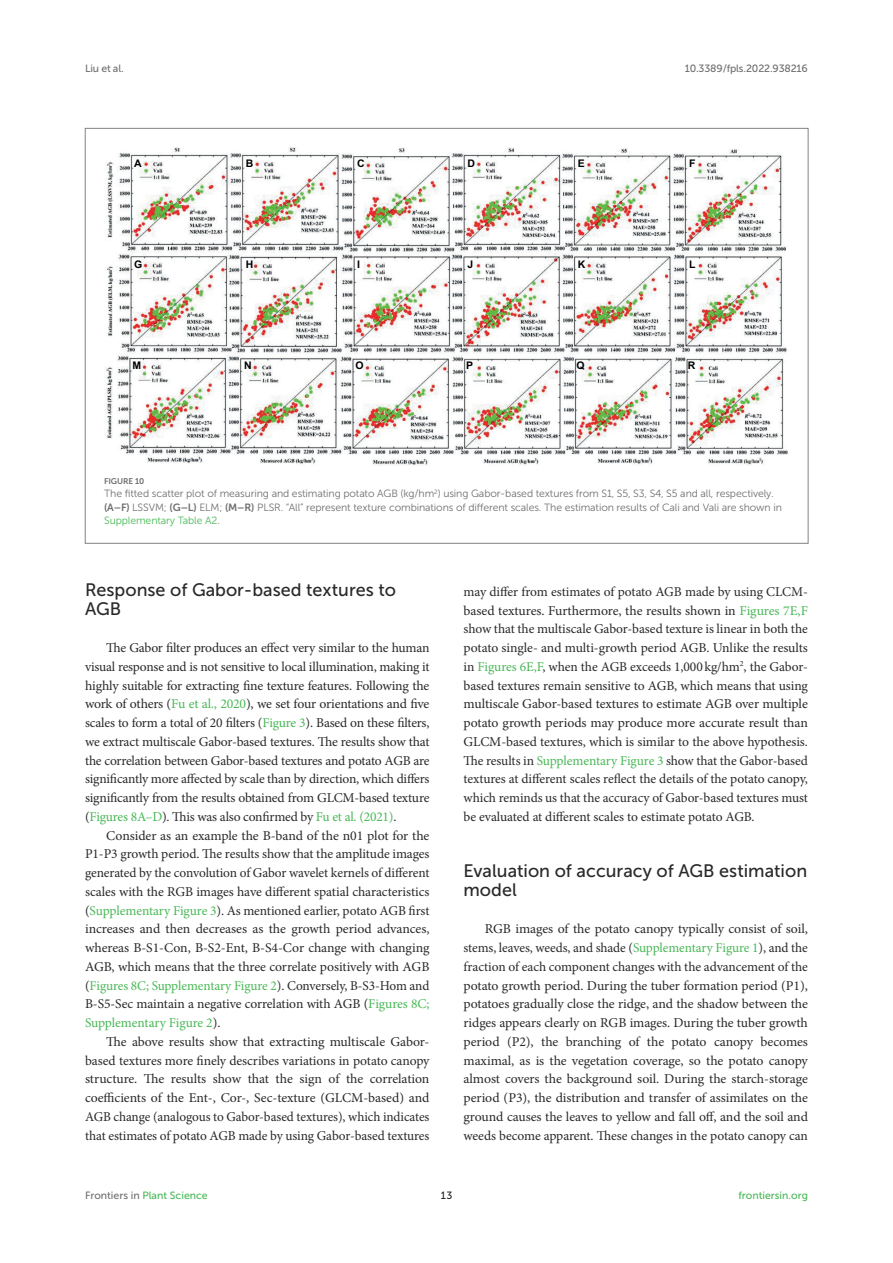
<style>
.page{position:relative;width:893px;height:1263px;background:#fff}
.page>*{position:absolute;margin:0;border:0;box-sizing:border-box;transform-origin:0 0}
.HEAD_2{font:18px/18.8px "Museo Sans 500";color:#292929}
.TEXT{font:13.5px/18.8px "Minion Pro";letter-spacing:-.005em;color:#292929;text-align:justify}
.TEXT_FLUSH{font:13.5px/18.8px "Minion Pro";letter-spacing:-.015em;color:#292929;text-align:justify}
.FIG_LEG{font:10.5px/13.5px "Museo Sans 300";letter-spacing:-.01em;color:#6f6f70}
.t1{font:10.5px "Museo Sans 500";color:#49b856}
.t2{font:10.5px "Museo Sans 500";letter-spacing:-.015em;color:#6f6f70}
.t3{font:700 10.5px "Arial";color:#000001}
.t4{font:10.5px "Museo Sans 500";color:#231f20}
.FIG_HD{font:8.25px "Museo Sans 700";letter-spacing:-.01em;color:#6f6f70}
.s1{font-family:"Museo Sans 700"}
.s2{color:#49b856}
.s3{color:#6f6f70}
</style>
<div class="page">
<img style="left:106px;top:147px;width:682px;height:318px">
<p class="t2" style="left:85px;top:63px;width:40px">Liu et al.</p>
<p class="t2" style="left:685px;top:63px;width:125px">10.3389/fpls.2022.938216</p>
<p class="t3" style="left:134px;top:156px;width:9px">A</p>
<p class="t3" style="left:246px;top:156px;width:9px">B</p>
<p class="t3" style="left:357px;top:156px;width:9px">C</p>
<p class="t3" style="left:468px;top:156px;width:9px">D</p>
<p class="t3" style="left:578px;top:156px;width:9px">E</p>
<p class="t3" style="left:689px;top:156px;width:8px">F</p>
<p class="t3" style="left:134px;top:257px;width:10px">G</p>
<p class="t3" style="left:246px;top:257px;width:9px">H</p>
<p class="t3" style="left:357px;top:257px;width:4px">I</p>
<p class="t3" style="left:468px;top:257px;width:7px">J</p>
<p class="t3" style="left:578px;top:257px;width:9px">K</p>
<p class="t3" style="left:689px;top:257px;width:8px">L</p>
<p class="t3" style="left:133px;top:357px;width:10px">M</p>
<p class="t3" style="left:244px;top:357px;width:9px">N</p>
<p class="t3" style="left:355px;top:357px;width:10px">O</p>
<p class="t3" style="left:466px;top:357px;width:9px">P</p>
<p class="t3" style="left:576px;top:357px;width:10px">Q</p>
<p class="t3" style="left:688px;top:357px;width:9px">R</p>
<p class="FIG_HD" style="left:104px;top:476px;width:42px">FIGURE 10</p>
<p class="FIG_LEG" style="left:104px;top:487px;width:679px">The fitted scatter plot of measuring and estimating potato AGB (kg/hm<sup>2</sup>) using Gabor-based textures from S1, S5, S3, S4, S5 and all, respectively. <span class="s1">(A–F)</span> LSSVM; <span class="s1">(G–L)</span> ELM; <span class="s1">(M–R)</span> PLSR. “All” represent texture combinations of different scales. The estimation results of Cali and Vali are shown in<br><span class="s2">Supplementary Table A2</span>.</p>
<p class="HEAD_2" style="left:85px;top:580px;width:312px">Response of Gabor-based textures to<br>AGB</p>
<p class="TEXT_FLUSH" style="left:85px;top:638px;width:346px;text-indent:21px">The Gabor filter produces an effect very similar to the human visual response and is not sensitive to local illumination, making it highly suitable for extracting fine texture features. Following the work of others (<span class="s2">Fu et al., 2020</span>), we set four orientations and five scales to form a total of 20 filters (<span class="s2">Figure 3</span>). Based on these filters, we extract multiscale Gabor-based textures. The results show that the correlation between Gabor-based textures and potato AGB are significantly more affected by scale than by direction, which differs significantly from the results obtained from GLCM-based texture (<span class="s2">Figures 8A–D</span>). This was also confirmed by <span class="s2">Fu et al. (2021)</span>.</p>
<p class="TEXT" style="left:85px;top:826px;width:346px;text-indent:21px">Consider as an example the B-band of the n01 plot for the P1-P3 growth period. The results show that the amplitude images generated by the convolution of Gabor wavelet kernels of different scales with the RGB images have different spatial characteristics (<span class="s2">Supplementary Figure 3</span>). As mentioned earlier, potato AGB first increases and then decreases as the growth period advances, whereas B-S1-Con, B-S2-Ent, B-S4-Cor change with changing AGB, which means that the three correlate positively with AGB (<span class="s2">Figures 8C; Supplementary Figure 2</span>). Conversely, B-S3-Hom and B-S5-Sec maintain a negative correlation with AGB (<span class="s2">Figures 8C; Supplementary Figure 2</span>).</p>
<p class="TEXT" style="left:85px;top:1032px;width:346px;text-indent:21px">The above results show that extracting multiscale Gabor&shy;based textures more finely describes variations in potato canopy structure. The results show that the sign of the correlation coefficients of the Ent-, Cor-, Sec-texture (GLCM-based) and AGB change (analogous to Gabor-based textures), which indicates that estimates of potato AGB made by using Gabor-based textures</p>
<p class="TEXT" style="left:463px;top:582px;width:346px">may differ from estimates of potato AGB made by using CLCM&shy;based textures. Furthermore, the results shown in <span class="s2">Figures 7E,F </span>show that the multiscale Gabor-based texture is linear in both the potato single- and multi-growth period AGB. Unlike the results in <span class="s2">Figures 6E,F</span>, when the AGB exceeds 1,000kg/hm<sup>2</sup>, the Gabor&shy;based textures remain sensitive to AGB, which means that using multiscale Gabor-based textures to estimate AGB over multiple potato growth periods may produce more accurate result than GLCM-based textures, which is similar to the above hypothesis.<br>The results in <span class="s2">Supplementary Figure 3</span> show that the Gabor-based textures at different scales reflect the details of the potato canopy, which reminds us that the accuracy of Gabor-based textures must be evaluated at different scales to estimate potato AGB.</p>
<p class="HEAD_2" style="left:463px;top:861px;width:345px">Evaluation of accuracy of AGB estimation model</p>
<p class="TEXT_FLUSH" style="left:463px;top:920px;width:346px;text-indent:21px">RGB images of the potato canopy typically consist of soil, stems, leaves, weeds, and shade (<span class="s2">Supplementary Figure 1</span>), and the fraction of each component changes with the advancement of the potato growth period. During the tuber formation period (P1), potatoes gradually close the ridge, and the shadow between the ridges appears clearly on RGB images. During the tuber growth period (P2), the branching of the potato canopy becomes maximal, as is the vegetation coverage, so the potato canopy almost covers the background soil. During the starch-storage period (P3), the distribution and transfer of assimilates on the ground causes the leaves to yellow and fall off, and the soil and weeds become apparent. These changes in the potato canopy can</p>
<p class="t1" style="left:85px;top:1190px;width:124px"><span class="s3">Frontiers in</span> Plant Science</p>
<p class="t4" style="left:441px;top:1190px;width:13px">13</p>
<p class="t1" style="left:738px;top:1190px;width:71px">frontiersin.org</p>
</div>
